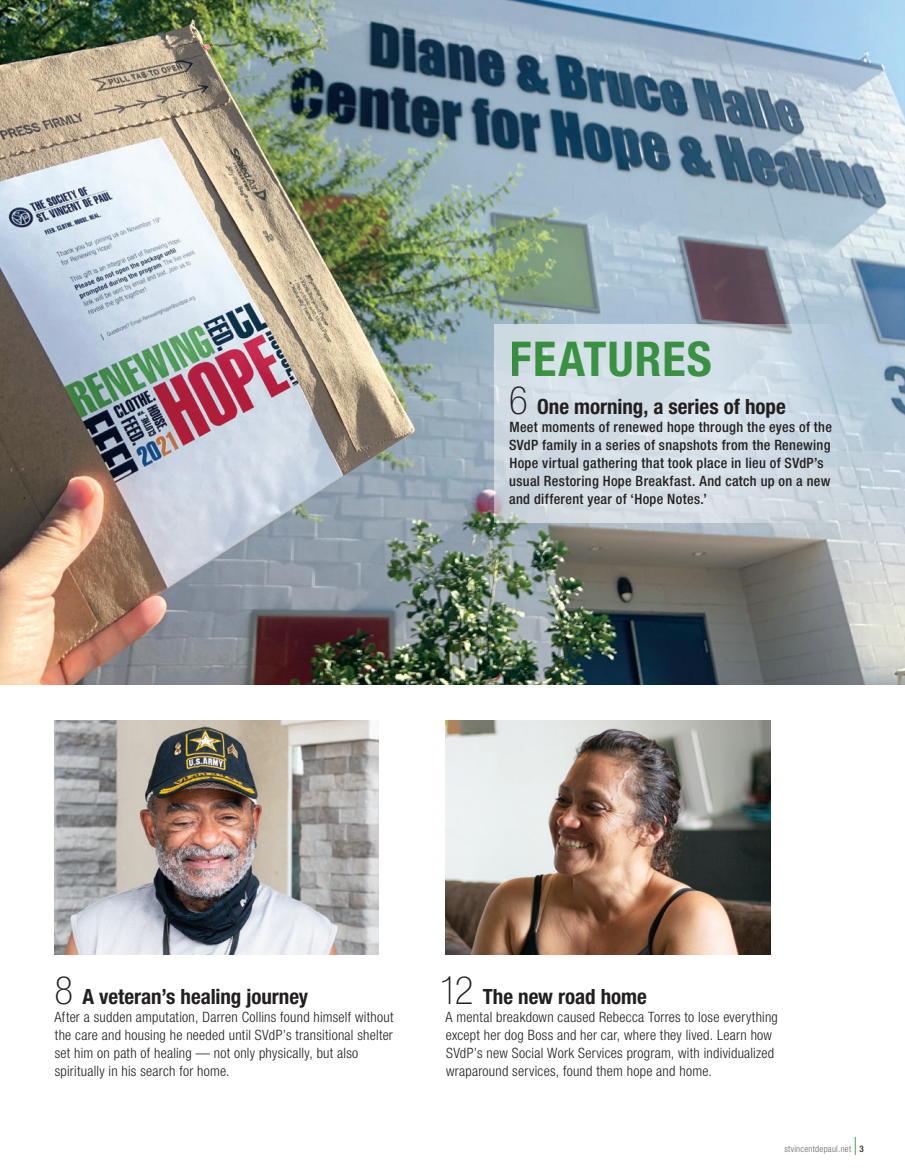
<style>
.page{position:relative;width:905px;height:1175px;background:#fff}
.page>*{position:absolute;margin:0;border:0;box-sizing:border-box;transform-origin:0 0}
.t1{font:700 condensed 48px "Helvetica Neue";letter-spacing:.02em;color:#45a748}
._4_Bold_Heads{font:700 condensed 21px "Helvetica Neue";color:#231f20}
._4_Bold_Heads-2{font:300 condensed 14.25px/18px "Helvetica Neue";letter-spacing:.02em;color:#231f20}
._4_Bold_Heads-3{font:500 condensed 14.25px/18px "Helvetica Neue";letter-spacing:.025em;color:#231f20}
.t2{font:300 condensed 9px "Helvetica Neue";letter-spacing:.03em;color:#636366}
.s1{font-weight:100;font-size:39px}
.s2{font-weight:500;color:#231f20}
</style>
<div class="page">
<img style="left:54px;top:720px;width:324px;height:234px">
<img style="left:446px;top:720px;width:324px;height:234px">
<img style="left:0;top:0;width:904px;height:684px">
<svg style="left:495px;top:324px;width:361px;height:198px;background:#cfdae3"></svg>
<svg style="left:855px;top:1136px;width:1px;height:18px"></svg>
<h1 class="t1" style="left:510px;top:330px;width:203px">FEATURES</h1>
<p class="_4_Bold_Heads" style="left:509px;top:394px;width:278px"><span class="s1">6</span> One morning, a series of hope</p>
<p class="_4_Bold_Heads-3" style="left:509px;top:418px;width:324px">Meet moments of renewed hope through the eyes of the SVdP family in a series of snapshots from the Renewing Hope virtual gathering that took place in lieu of SVdP’s usual Restoring Hope Breakfast. And catch up on a new and different year of ‘Hope Notes.’</p>
<p class="_4_Bold_Heads" style="left:54px;top:983px;width:255px"><span class="s1">8</span> A veteran’s healing journey</p>
<p class="_4_Bold_Heads-2" style="left:54px;top:1007px;width:341px">After a sudden amputation, Darren Collins found himself without the care and housing he needed until SVdP’s transitional shelter set him on path of healing — not only physically, but also spiritually in his search for home.</p>
<p class="_4_Bold_Heads" style="left:439px;top:983px;width:209px"><span class="s1">12</span> The new road home</p>
<p class="_4_Bold_Heads-2" style="left:445px;top:1007px;width:334px">A mental breakdown caused Rebecca Torres to lose everything except her dog Boss and her car, where they lived. Learn how SVdP’s new Social Work Services program, with individualized wraparound services, found them hope and home.</p>
<p class="t2" style="left:784px;top:1143px;width:81px">stvincentdepaul.net <span class="s2">3</span></p>
</div>
